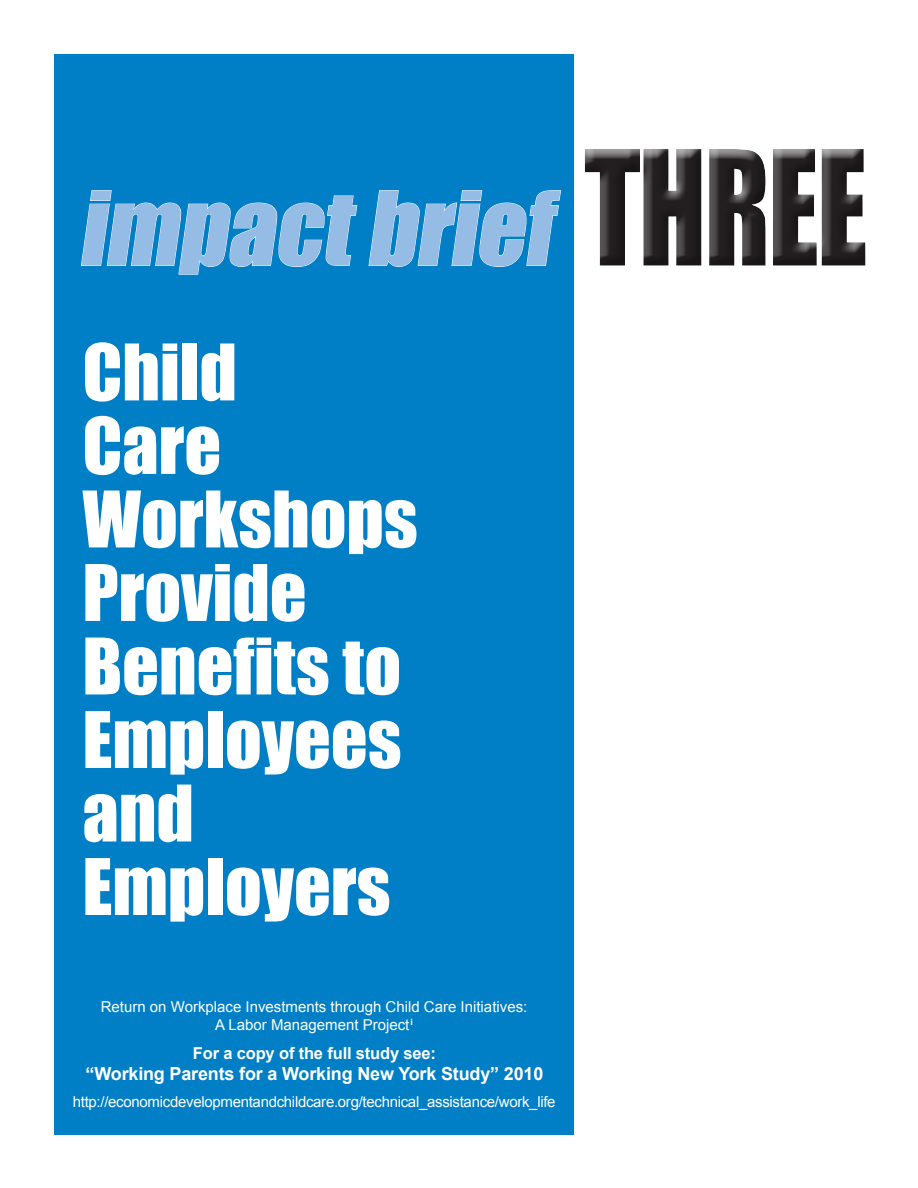
<style>
.page{position:relative;width:918px;height:1188px;background:#fff}
.page>*{position:absolute;margin:0;border:0;box-sizing:border-box;transform-origin:0 0}
.t1{font:94.5px "Impact";color:#94bce4}
.t2{font:72px/73.5px "Impact";color:#fff}
.t3{font:700 18px "Arial";letter-spacing:-.01em;color:#fff}
.t4{font:700 16.5px "Arial";letter-spacing:-.01em;color:#fff}
.t5{font:15px/18px "Arial";color:#fff;text-align:center}
.t6{font:15px "Arial";letter-spacing:-.02em;color:#fff}
</style>
<div class="page">
<div style="left:54px;top:54px;width:520px;height:1080px;background:#007fc6"></div>
<div style="left:576px;top:141px;width:300px;height:135px;background:#231f20;opacity:.36"></div>
<svg style="left:81px;top:190px;width:276px;height:85px"></svg>
<svg style="left:368px;top:190px;width:193px;height:77px"></svg>
<h1 class="t1" style="left:78px;top:155px;width:493px">impactbrief</h1>
<h2 class="t2" style="left:82px;top:334px;width:337px">Child<br>Care<br>Workshops<br>Provide<br>Benefits to<br>Employees and<br>Employers</h2>
<p class="t5" style="left:101px;top:998px;width:428px">Return on Workplace Investments through Child Care Initiatives:<br>A Labor Management Project<sup>i</sup></p>
<p class="t4" style="left:193px;top:1042px;width:245px">For a copy of the full study see:</p>
<p class="t3" style="left:86px;top:1061px;width:459px">“Working Parents for a Working New York Study” 2010</p>
<p class="t6" style="left:73px;top:1092px;width:484px">http://economicdevelopmentandchildcare.org/technical_assistance/work_life</p>
</div>
